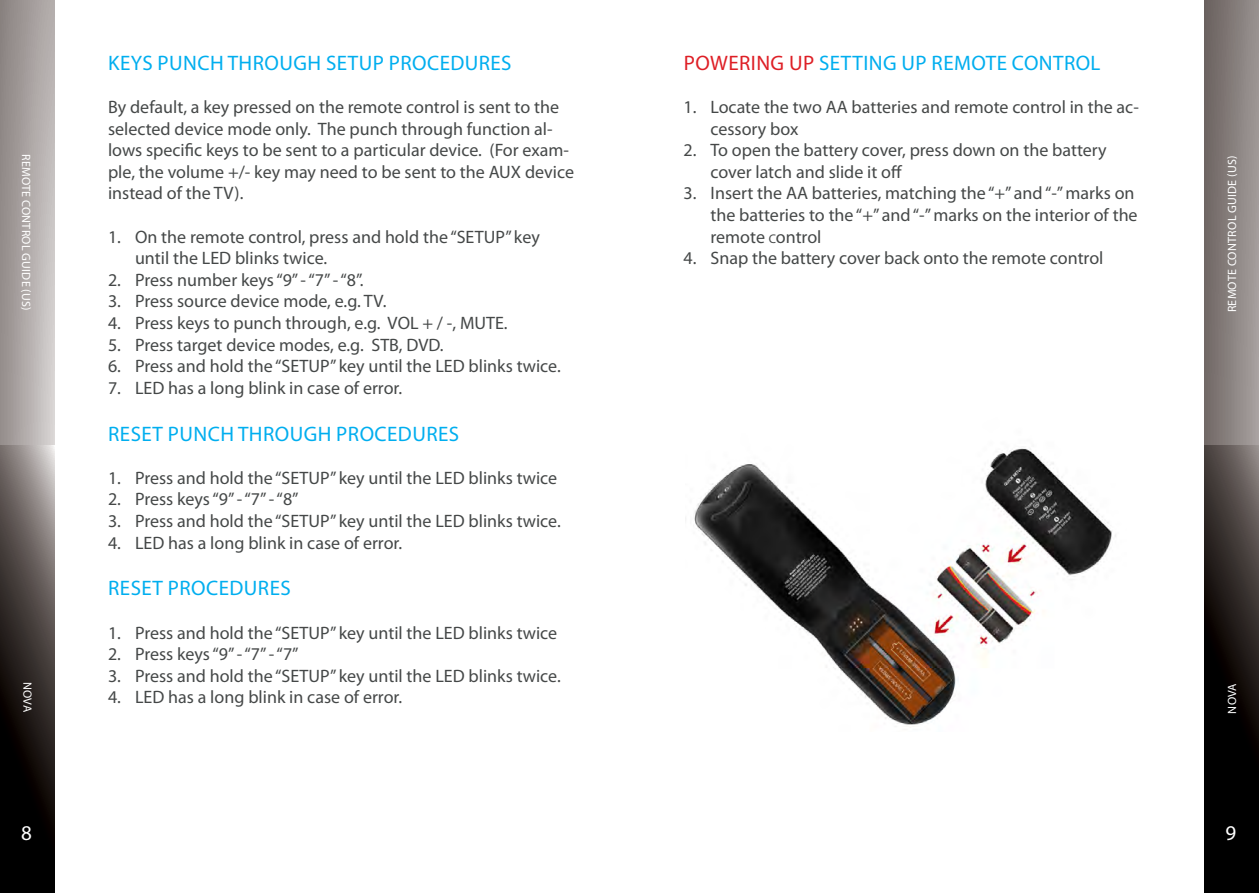
<style>
.page{position:relative;width:1259px;height:893px;background:#fff}
.page>*{position:absolute;margin:0;border:0;box-sizing:border-box;transform-origin:0 0}
.t1{font:21px "Myriad Pro";letter-spacing:.02em;color:#00aeef}
.t2{font:21px "Myriad Pro";letter-spacing:.02em;color:#de1f26}
.t3{font:21px "Myriad Pro";color:#fff}
.t4{font:18px/21.6px "Myriad Pro";color:#454848}
.t5{font:12px "Myriad Pro";letter-spacing:.02em;color:#fff}
.s1{color:#00aeef}
.s2{font-style:inherit}
.s3{font-size:12.6px}
</style>
<div class="page">
<svg style="left:0;top:0;width:54px;height:445px;background:#aaa3a2"></svg>
<svg style="left:0;top:445px;width:54px;height:448px;background:#363130"></svg>
<div style="left:1205px;top:0;width:54px;height:888px;background:linear-gradient(to right,#6e6562,#a29b9a)"></div>
<svg style="left:1205px;top:446px;width:54px;height:447px;background:#1c1817"></svg>
<img style="left:694px;top:448px;width:422px;height:279px">
<p class="t5" style="left:34px;top:154px;width:158px;rotate:90deg">Remote Control Guide (US)</p>
<p class="t5" style="left:35px;top:682px;width:32px;rotate:90deg">Nova</p>
<p class="t1" style="left:108px;top:50px;width:403px">Keys Punch Through setup Procedures</p>
<p class="t4" style="left:108px;top:96px;width:467px">By default, a key pressed on the remote control is sent to the selected device mode only. The punch through function al&shy;lows specific keys to be sent to a particular device. (For exam&shy;ple, the volume +/- key may need to be sent to the AUX device instead of the TV ).</p>
<p class="t4" style="left:135px;top:225px;width:406px;text-indent:-27px">1. On the remote control, press and hold the “SETU P” key until the LED</p>
<p class="t4" style="left:235px;top:247px;width:94px">blinks twice.</p>
<p class="t4" style="left:108px;top:269px;width:257px">2. Press number keys “9” - “7” - “8”.</p>
<p class="t4" style="left:108px;top:290px;width:280px">3. Press source device mode, e.g. TV .</p>
<p class="t4" style="left:108px;top:312px;width:291px">4. Press keys to punch through, e.g. VOL</p>
<p class="t4" style="left:422px;top:312px;width:50px">+ / -, MUTE</p>
<p class="t4" style="left:504px;top:312px;width:5px">.</p>
<p class="t4" style="left:108px;top:333px;width:310px">5. Press target device modes, e.g. STB, DVD</p>
<p class="t4" style="left:440px;top:333px;width:5px">.</p>
<p class="t4" style="left:108px;top:355px;width:338px">6. Press and hold the “SETU P” key until the LED</p>
<p class="t4" style="left:468px;top:355px;width:94px">blinks twice.</p>
<p class="t4" style="left:108px;top:377px;width:38px">7. LED</p>
<p class="t4" style="left:168px;top:377px;width:235px">has a long blink in case of error.</p>
<p class="t1" style="left:108px;top:421px;width:350px">RESET punch through Procedures</p>
<p class="t4" style="left:108px;top:467px;width:338px">1. Press and hold the “SETU P” key until the LED</p>
<p class="t4" style="left:468px;top:467px;width:90px">blinks twice</p>
<p class="t4" style="left:108px;top:488px;width:192px">2. Press keys “9” - “7” - “8”</p>
<p class="t4" style="left:108px;top:510px;width:338px">3. Press and hold the “SETU P” key until the LED</p>
<p class="t4" style="left:468px;top:510px;width:94px">blinks twice.</p>
<p class="t4" style="left:108px;top:531px;width:38px">4. LED</p>
<p class="t4" style="left:168px;top:531px;width:235px">has a long blink in case of error.</p>
<p class="t1" style="left:108px;top:575px;width:182px">RESET Procedures</p>
<p class="t4" style="left:108px;top:621px;width:338px">1. Press and hold the “SETU P” key until the LED</p>
<p class="t4" style="left:468px;top:621px;width:90px">blinks twice</p>
<p class="t4" style="left:108px;top:643px;width:192px">2. Press keys “9” - “7” - “7”</p>
<p class="t4" style="left:108px;top:665px;width:338px">3. Press and hold the “SETU P” key until the LED</p>
<p class="t4" style="left:468px;top:665px;width:94px">blinks twice.</p>
<p class="t4" style="left:108px;top:686px;width:38px">4. LED</p>
<p class="t4" style="left:168px;top:686px;width:235px">has a long blink in case of error.</p>
<p class="t2" style="left:684px;top:50px;width:158px">POWERING UP <span class="s1">SETTIN</span></p>
<p class="t1" style="left:883px;top:50px;width:74px">G UP REMOTE</p>
<p class="t1" style="left:1012px;top:50px;width:27px">CONT</p>
<p class="t1" style="left:1064px;top:50px;width:38px">RO<span class="s2">L</span></p>
<p class="t4" style="left:710px;top:96px;width:430px;text-indent:-27px">1. Locate the two AA batteries and remote control in the ac&shy;cessory box</p>
<p class="t4" style="left:710px;top:139px;width:398px;text-indent:-27px">2. To open the battery cover, press down on the battery cover latch and slide it off</p>
<p class="t4" style="left:710px;top:182px;width:429px;text-indent:-27px">3. I nsert the AA batteries, matching the “+” and “-” marks on the batteries to the “+” and “-” marks on the interior of the remote <span class="s3">c</span>ontrol</p>
<p class="t4" style="left:683px;top:247px;width:421px">4. Snap the battery cover back onto the remote control</p>
<p class="t5" style="left:1224px;top:312px;width:158px;rotate:-90deg">Remote Control Guide (US)</p>
<p class="t5" style="left:1224px;top:714px;width:32px;rotate:-90deg">Nova</p>
<p class="t3" style="left:21px;top:820px;width:12px">8</p>
<p class="t3" style="left:1225px;top:820px;width:12px">9</p>
</div>
